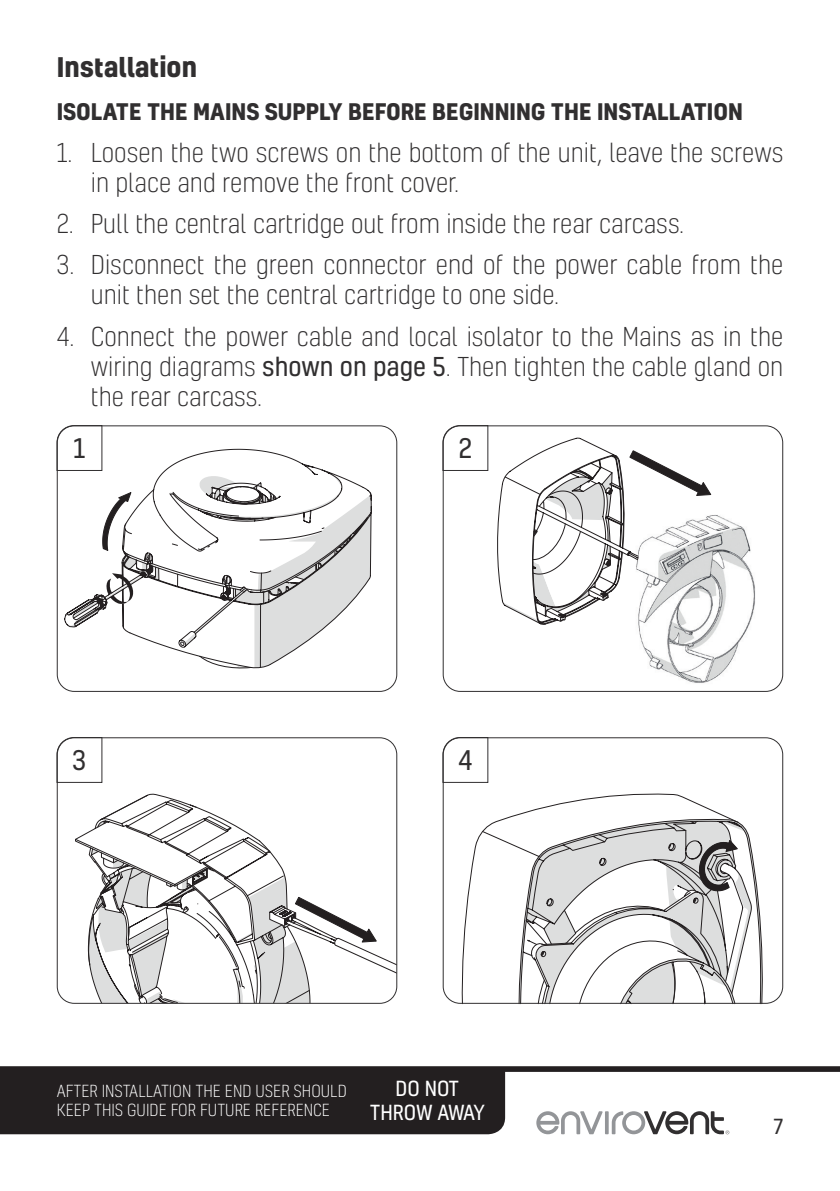
<style>
.page{position:relative;width:840px;height:1191px;background:#fff}
.page>*{position:absolute;margin:0;border:0;box-sizing:border-box;transform-origin:0 0}
.t1{font:700 26px "Kelson";color:#312f30}
.t2{font:26px "Kelson";color:#312f30}
.t3{font:300 25px/30px "Kelson";color:#312f30}
.t4{font:700 22px "Kelson";color:#312f30}
.t5{font:20px/24px "Kelson";letter-spacing:-.01em;color:#fff;text-align:center}
.t6{font:20px "Kelson";color:#312f30}
.t7{font:300 16px/19.2px "Kelson";color:#fff}
.s1{font-weight:400}
</style>
<div class="page">
<svg style="left:0;top:1066px;width:839px;height:68px;fill:#231f20"></svg>
<svg style="left:536px;top:1111px;width:193px;height:23px"></svg>
<svg style="left:461px;top:794px;width:301px;height:210px"></svg>
<svg style="left:530px;top:839px;width:221px;height:165px"></svg>
<svg style="left:88px;top:793px;width:181px;height:208px"></svg>
<svg style="left:262px;top:850px;width:134px;height:153px"></svg>
<div style="left:57px;top:737px;width:340px;height:266px;border:1px solid #312f30;border-radius:17px"></div>
<div style="left:442px;top:737px;width:340px;height:266px;border:1px solid #312f30;border-radius:17px"></div>
<svg style="left:442px;top:737px;width:46px;height:46px"></svg>
<svg style="left:56px;top:737px;width:46px;height:46px"></svg>
<svg style="left:56px;top:425px;width:316px;height:243px"></svg>
<svg style="left:444px;top:425px;width:44px;height:46px"></svg>
<div style="left:442px;top:425px;width:340px;height:267px;border:1px solid #312f30;border-radius:17px"></div>
<img style="left:639px;top:515px;width:116px;height:168px">
<svg style="left:497px;top:438px;width:214px;height:193px"></svg>
<p class="t1" style="left:57px;top:48px;width:142px">Installation</p>
<p class="t4" style="left:57px;top:96px;width:687px">ISOLATE THE MAINS SUPPLY BEFORE BEGINNING THE INSTALLATION</p>
<p class="t3" style="left:91px;top:137px;width:693px;text-indent:-34px">1. Loosen the two screws on the bottom of the unit, leave the screws in place and remove the front cover.</p>
<p class="t3" style="left:57px;top:208px;width:628px">2. Pull the central cartridge out from inside the rear carcass.</p>
<p class="t3" style="left:91px;top:249px;width:693px;text-indent:-34px">3. Disconnect the green connector end of the power cable from the unit then set the central cartridge to one side.</p>
<p class="t3" style="left:91px;top:321px;width:693px;text-align:justify;text-indent:-34px">4. Connect the power cable and local isolator to the Mains as in the wiring diagrams <span class="s1">shown on page 5</span>. Then tighten the cable gland on the rear carcass.</p>
<p class="t2" style="left:458px;top:431px;width:15px">2</p>
<p class="t2" style="left:73px;top:431px;width:13px">1</p>
<p class="t2" style="left:73px;top:743px;width:15px">3</p>
<p class="t2" style="left:458px;top:743px;width:16px">4</p>
<p class="t7" style="left:57px;top:1081px;width:291px">AFTER INSTALLATION THE END USER SHOULD<br>KEEP THIS GUIDE FOR FUTURE REFERENCE</p>
<p class="t5" style="left:369px;top:1076px;width:116px">DO NOT<br>THROW AWAY</p>
<p class="t6" style="left:773px;top:1113px;width:11px">7</p>
</div>
